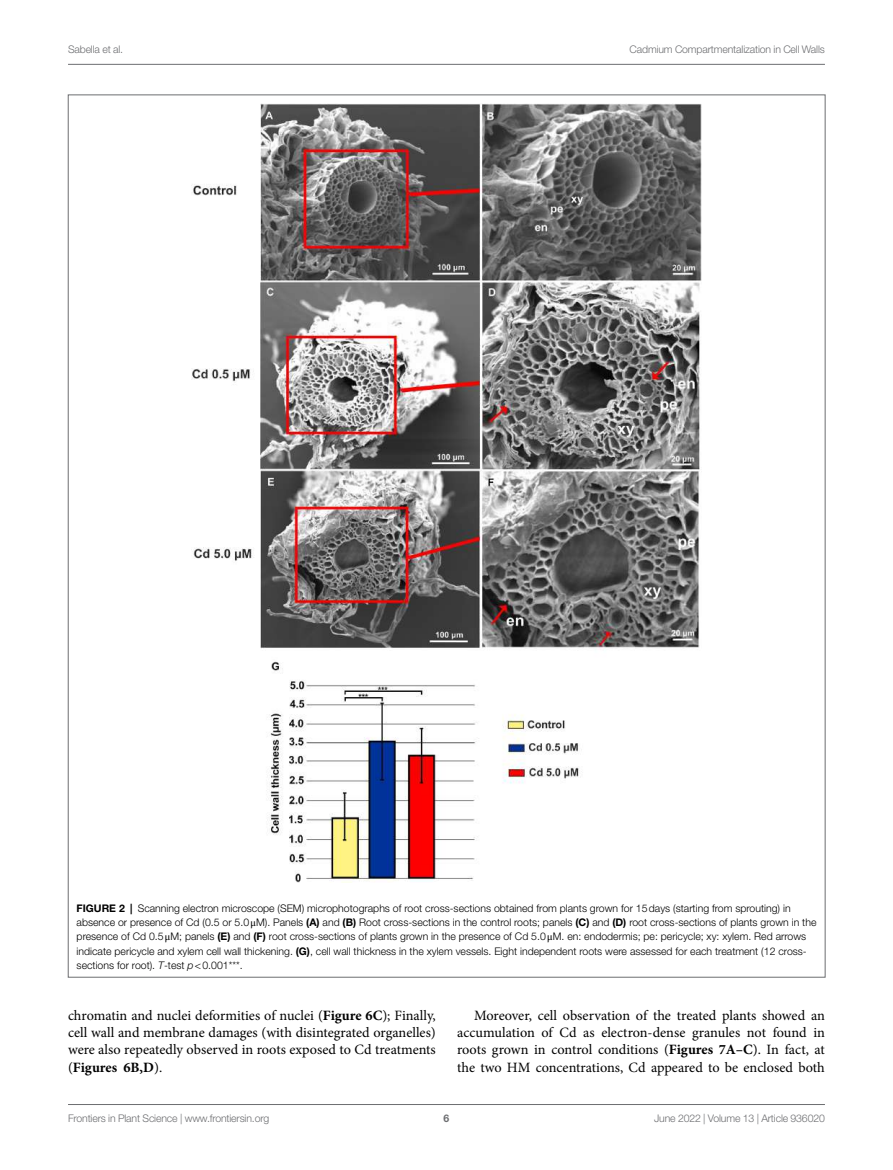
<style>
.page{position:relative;width:893px;height:1170px;background:#fff}
.page>*{position:absolute;margin:0;border:0;box-sizing:border-box;transform-origin:0 0}
.t1{font:14.25px/17.2px "Minion Pro";color:#000;text-align:justify}
.t2{font:300 10.5px/14.2px "Helvetica Neue LT Std";color:#000}
.t3{font:300 10.5px "Helvetica Neue LT Std";letter-spacing:-.015em;color:#6d6e71}
.t4{font:700 10.5px "Helvetica Neue LT Std";color:#6d6e71}
.s1{font-weight:700}
.s2{font-family:"STIX General";font-weight:400}
.s3{font-style:italic}
</style>
<div class="page">
<hr style="left:68px;top:64px;width:757px;height:1px;background:#6d6e71">
<hr style="left:68px;top:1104px;width:757px;height:1px;background:#6d6e71">
<img style="left:191px;top:103px;width:511px;height:779px">
<p class="t3" style="left:68px;top:42px;width:57px">Sabella et al.</p>
<p class="t3" style="left:630px;top:42px;width:197px">Cadmium Compartmentalization in Cell Walls</p>
<p class="t2" style="left:77px;top:900px;width:741px"><span class="s1">FIGURE 2 |</span> Scanning electron microscope (SEM) microphotographs of root cross-sections obtained from plants grown for 15days (starting from sprouting) in absence or presence of Cd (0.5 or 5.0<span class="s2">μ</span>M). Panels <span class="s1">(A)</span> and <span class="s1">(B)</span> Root cross-sections in the control roots; panels <span class="s1">(C)</span> and <span class="s1">(D)</span> root cross-sections of plants grown in the presence of Cd 0.5<span class="s2">μ</span>M; panels <span class="s1">(E)</span> and <span class="s1">(F)</span> root cross-sections of plants grown in the presence of Cd 5.0<span class="s2">μ</span>M. en: endodermis; pe: pericycle; xy: xylem. Red arrows indicate pericycle and xylem cell wall thickening. <span class="s1">(G)</span>, cell wall thickness in the xylem vessels. Eight independent roots were assessed for each treatment (12 cross&shy;sections for root). <span class="s3">T</span>-test <span class="s3">p</span>&lt;0.001***.</p>
<h1 class="t1" style="left:68px;top:1006px;width:369px">chromatin and nuclei deformities of nuclei (<span class="s1">Figure 6C</span>); Finally, cell wall and membrane damages (with disintegrated organelles) were also repeatedly observed in roots exposed to Cd treatments (<span class="s1">Figures 6B,D</span>).</h1>
<p class="t1" style="left:457px;top:1006px;width:369px;text-indent:17px">Moreover, cell observation of the treated plants showed an accumulation of Cd as electron-dense granules not found in roots grown in control conditions (<span class="s1">Figures 7A–C</span>). In fact, at the two HM concentrations, Cd appeared to be enclosed both</p>
<p class="t3" style="left:68px;top:1111px;width:203px">Frontiers in Plant Science | www.frontiersin.org</p>
<p class="t4" style="left:444px;top:1111px;width:7px">6</p>
<p class="t3" style="left:654px;top:1111px;width:172px">June 2022 | Volume 13 | Article 936020</p>
</div>
